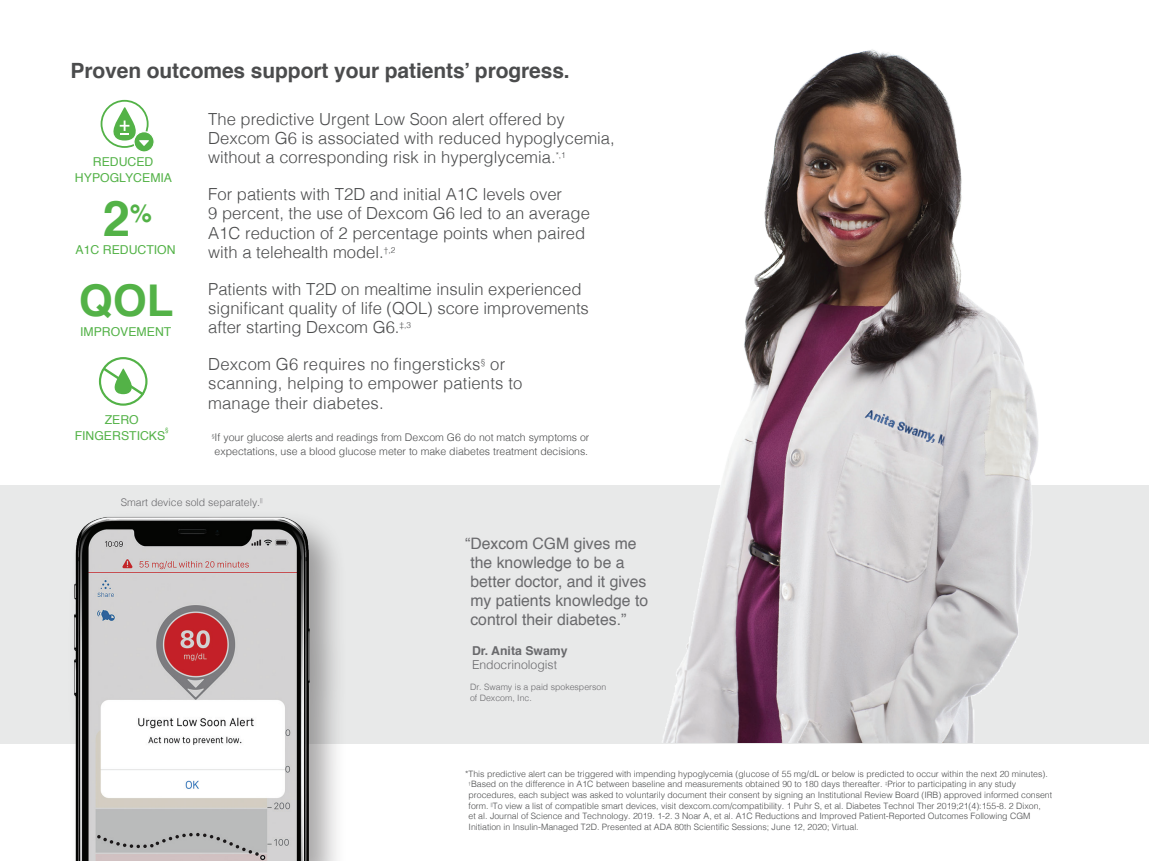
<style>
.page{position:relative;width:1149px;height:861px;background:#fff}
.page>*{position:absolute;margin:0;border:0;box-sizing:border-box;transform-origin:0 0}
.t1{font:700 49px "Helvetica";color:#53b247}
.t2{font:700 43.75px "Helvetica";color:#53b247}
.t3{font:700 21px "Helvetica";letter-spacing:-.005em;color:#4b4c4d}
.t4{font:300 16.62px/19.2px "Helvetica";color:#4b4c4d}
.t5{font:15.75px/18.9px "Helvetica";color:#69696c}
.t6{font:12.25px/15.8px "Helvetica";color:#53b247;text-align:center}
.t7{font:300 12.25px/14.7px "Helvetica";color:#69696c}
.t8{font:300 10.5px/14px "Helvetica";color:#4b4c4d}
.t9{font:300 10.5px "Helvetica";color:#69696c}
.t10{font:300 8.75px/10.5px "Helvetica";color:#4b4c4d}
.t11{font:300 8.75px/10.5px "Helvetica";color:#69696c}
.t12{font:6.12px "Helvetica";color:#53b247}
.s1{font-weight:700}
</style>
<div class="page">
<div style="left:0;top:485px;width:1149px;height:258px;background:#e8e9e9"></div>
<svg style="left:103px;top:365px;width:40px;height:33px"></svg>
<div style="left:99px;top:357px;width:48px;height:48px;border:2px solid #53b247;border-radius:50%"></div>
<div style="left:101px;top:100px;width:48px;height:48px;border:2px solid #53b247;border-radius:50%"></div>
<svg style="left:109px;top:107px;width:45px;height:45px"></svg>
<div style="left:66px;top:508px;width:282px;height:352px;background:#231f20;opacity:.4"></div>
<img style="left:61px;top:511px;width:261px;height:349px">
<img style="left:662px;top:49px;width:376px;height:692px">
<p class="t3" style="left:70px;top:54px;width:501px">Proven outcomes support your patients’ progress.</p>
<p class="t6" style="left:75px;top:154px;width:99px">REDUCED<br>HYPOGLYCEMIA</p>
<p class="t1" style="left:103px;top:179px;width:51px">2<sup>%</sup></p>
<p class="t6" style="left:76px;top:242px;width:102px">A1C REDUCTION</p>
<p class="t2" style="left:79px;top:265px;width:96px">QOL</p>
<p class="t6" style="left:80px;top:324px;width:93px">IMPROVEMENT</p>
<p class="t6" style="left:75px;top:412px;width:92px">ZERO<br>FINGERSTICKS</p>
<p class="t12" style="left:165px;top:425px;width:5px">§</p>
<p class="t4" style="left:208px;top:108px;width:408px">The predictive Urgent Low Soon alert offered by<br>Dexcom G6 is associated with reduced hypoglycemia, without a corresponding risk in hyperglycemia.<sup>*,1</sup></p>
<p class="t4" style="left:208px;top:183px;width:383px">For patients with T2D and initial A1C levels over<br>9 percent, the use of Dexcom G6 led to an average A1C reduction of 2 percentage points when paired with a telehealth model.<sup>†,2</sup></p>
<p class="t4" style="left:208px;top:278px;width:382px">Patients with T2D on mealtime insulin experienced significant quality of life (QOL) score improvements after starting Dexcom G6.<sup>‡,3</sup></p>
<p class="t4" style="left:208px;top:353px;width:316px">Dexcom G6 requires no fingersticks<sup>§</sup> or scanning, helping to empower patients to manage their diabetes.</p>
<p class="t8" style="left:212px;top:429px;width:379px"><sup>§</sup>If your glucose alerts and readings from Dexcom G6 do not match symptoms or expectations, use a blood glucose meter to make diabetes treatment decisions.</p>
<p class="t9" style="left:121px;top:492px;width:143px">Smart device sold separately.<sup>||</sup></p>
<p class="t5" style="left:470px;top:534px;width:179px;text-indent:-5px">“Dexcom CGM gives me the knowledge to be a better doctor, and it gives my patients knowledge to control their diabetes.”</p>
<p class="t7" style="left:472px;top:641px;width:97px"><span class="s1">Dr. Anita Swamy<br></span>Endocrinologist</p>
<p class="t11" style="left:470px;top:681px;width:138px">Dr. Swamy is a paid spokesperson of Dexcom, Inc.</p>
<p class="t10" style="left:468px;top:767px;width:585px;text-indent:-3px">*This predictive alert can be triggered with impending hypoglycemia (glucose of 55 mg/dL or below is predicted to occur within the next 20 minutes). <sup>†</sup>Based on the difference in A1C between baseline and measurements obtained 90 to 180 days thereafter. <sup>‡</sup>Prior to participating in any study procedures, each subject was asked to voluntarily document their consent by signing an Institutional Review Board (IRB) approved informed consent form. <sup>||</sup>To view a list of compatible smart devices, visit dexcom.com/compatibility. 1 Puhr S, et al. Diabetes Technol Ther 2019;21(4):155-8. 2 Dixon,<br>et al. Journal of Science and Technology. 2019. 1-2. 3 Noar A, et al. A1C Reductions and Improved Patient-Reported Outcomes Following CGM Initiation in Insulin-Managed T2D. Presented at ADA 80th Scientific Sessions; June 12, 2020; Virtual.</p>
</div>
